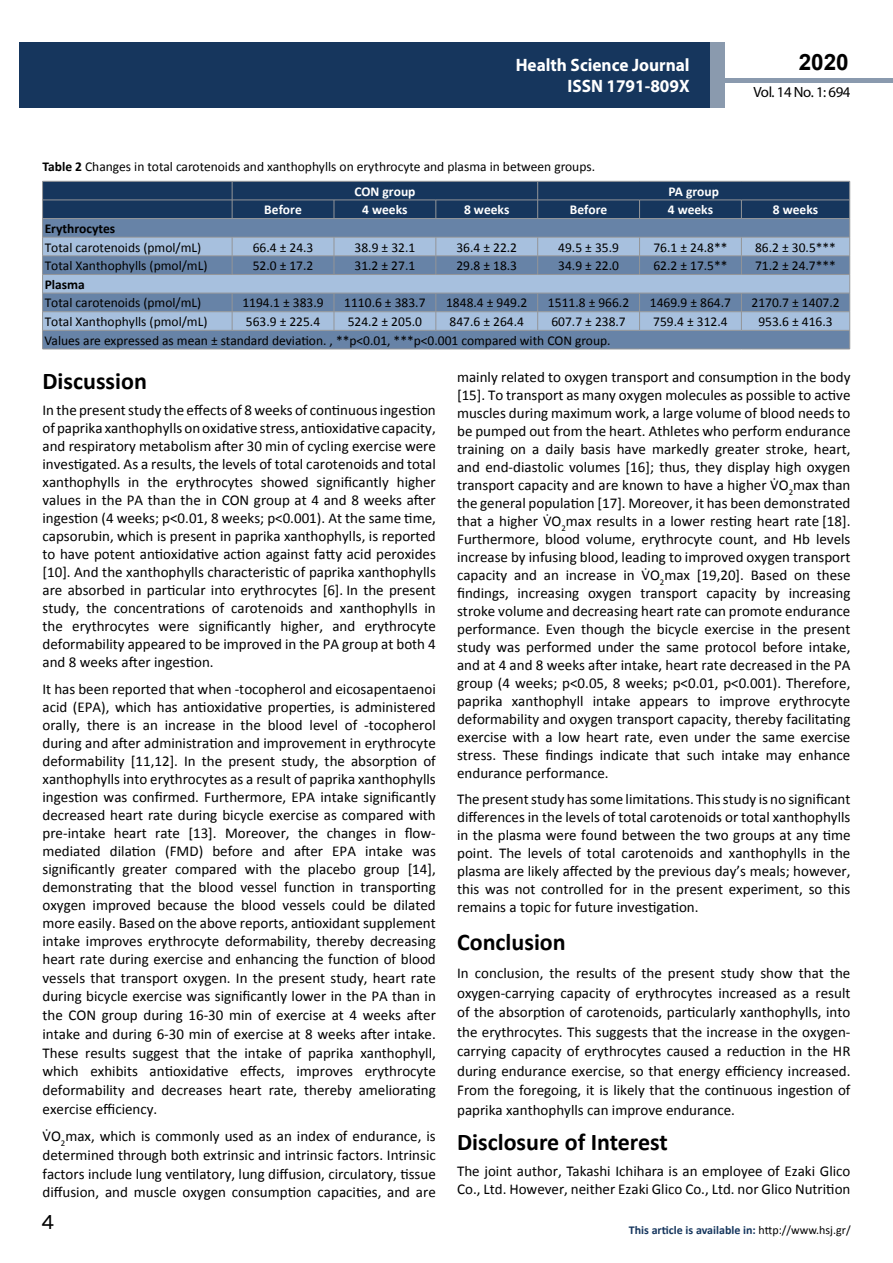
<style>
.page{position:relative;width:893px;height:1263px;background:#fff}
.page>*{position:absolute;margin:0;border:0;box-sizing:border-box;transform-origin:0 0}
.t1{font:25.5px "Tunga";color:#000}
.t2{font:700 24px "Calibri";color:#000}
.t3{font:700 22.5px "Arial";color:#000}
.t4{font:700 18px/21.6px "Myriad Pro";color:#fff;text-align:right;scale:.96 1}
.t5{font:15px/18px "Calibri";color:#000;text-align:justify}
.t6{font:14.85px "Myriad Pro";letter-spacing:-.03em;color:#000}
.t7{font:13.5px "Calibri";color:#000}
.t8{font:700 13.5px "Calibri";color:#fff}
.t9{font:700 13.5px "Calibri";color:#000}
.t10{font:700 12px "Calibri";color:#16365d}
.s1{font-weight:700}
.s2{font-weight:400;color:#000}
</style>
<div class="page">
<hr style="left:725px;top:78px;width:168px;height:4px;background:#8a9aae">
<div style="left:19px;top:42px;width:690px;height:66px;background:#16365d"></div>
<div style="left:709px;top:42px;width:16px;height:66px;background:#8a9aae"></div>
<hr style="left:43px;top:349px;width:189px;height:1px;background:#939598">
<hr style="left:232px;top:349px;width:102px;height:1px;background:#939598">
<hr style="left:334px;top:349px;width:102px;height:1px;background:#939598">
<hr style="left:436px;top:349px;width:102px;height:1px;background:#939598">
<hr style="left:538px;top:349px;width:102px;height:1px;background:#939598">
<hr style="left:639px;top:349px;width:102px;height:1px;background:#939598">
<hr style="left:741px;top:349px;width:109px;height:1px;background:#939598">
<svg style="left:42px;top:181px;width:808px;height:168px;background:#6d87a8"></svg>
<hr style="left:538px;top:200px;width:102px;height:1px;background:#939598">
<hr style="left:639px;top:200px;width:102px;height:1px;background:#939598">
<hr style="left:741px;top:200px;width:109px;height:1px;background:#939598">
<p class="t4" style="left:517px;top:53px;width:198px">ARCHIVOS DE MEDICINA<br>ISSN 169 - 465</p>
<h3 class="t3" style="left:799px;top:47px;width:52px">2020</h3>
<p class="t4" style="left:516px;top:53px;width:183px">Health Science Journal<br>ISSN 1791-809X</p>
<p class="t6" style="left:754px;top:83px;width:98px">Vol. 14 No. 1: 694</p>
<p class="t7" style="left:42px;top:158px;width:554px"><span class="s1">Table 2</span> Changes in total carotenoids and xanthophylls on erythrocyte and plasma in between groups.</p>
<p class="t8" style="left:354px;top:183px;width:63px">CON group</p>
<p class="t8" style="left:668px;top:183px;width:52px">PA group</p>
<p class="t8" style="left:264px;top:201px;width:39px">Before</p>
<p class="t8" style="left:362px;top:201px;width:47px">4 weeks</p>
<p class="t8" style="left:464px;top:201px;width:47px">8 weeks</p>
<p class="t8" style="left:570px;top:201px;width:39px">Before</p>
<p class="t8" style="left:668px;top:201px;width:47px">4 weeks</p>
<p class="t8" style="left:773px;top:201px;width:47px">8 weeks</p>
<p class="t9" style="left:45px;top:220px;width:72px">Erythrocytes</p>
<p class="t7" style="left:45px;top:239px;width:158px">Total carotenoids (pmol/mL)</p>
<p class="t7" style="left:253px;top:239px;width:62px">66.4 ± 24.3</p>
<p class="t7" style="left:355px;top:239px;width:62px">38.9 ± 32.1</p>
<p class="t7" style="left:456px;top:239px;width:62px">36.4 ± 22.2</p>
<p class="t7" style="left:558px;top:239px;width:62px">49.5 ± 35.9</p>
<p class="t7" style="left:653px;top:239px;width:76px">76.1 ± 24.8**</p>
<p class="t7" style="left:755px;top:239px;width:82px">86.2 ± 30.5***</p>
<p class="t7" style="left:45px;top:257px;width:164px">Total Xanthophylls (pmol/mL)</p>
<p class="t7" style="left:253px;top:257px;width:62px">52.0 ± 17.2</p>
<p class="t7" style="left:355px;top:257px;width:62px">31.2 ± 27.1</p>
<p class="t7" style="left:456px;top:257px;width:62px">29.8 ± 18.3</p>
<p class="t7" style="left:558px;top:257px;width:62px">34.9 ± 22.0</p>
<p class="t7" style="left:653px;top:257px;width:76px">62.2 ± 17.5**</p>
<p class="t7" style="left:755px;top:257px;width:82px">71.2 ± 24.7***</p>
<p class="t9" style="left:45px;top:276px;width:42px">Plasma</p>
<p class="t7" style="left:45px;top:294px;width:158px">Total carotenoids (pmol/mL)</p>
<p class="t7" style="left:242px;top:294px;width:83px">1194.1 ± 383.9</p>
<p class="t7" style="left:344px;top:294px;width:83px">1110.6 ± 383.7</p>
<p class="t7" style="left:446px;top:294px;width:83px">1848.4 ± 949.2</p>
<p class="t7" style="left:548px;top:294px;width:83px">1511.8 ± 966.2</p>
<p class="t7" style="left:650px;top:294px;width:83px">1469.9 ± 864.7</p>
<p class="t7" style="left:751px;top:294px;width:90px">2170.7 ± 1407.2</p>
<p class="t7" style="left:45px;top:313px;width:164px">Total Xanthophylls (pmol/mL)</p>
<p class="t7" style="left:246px;top:313px;width:76px">563.9 ± 225.4</p>
<p class="t7" style="left:348px;top:313px;width:76px">524.2 ± 205.0</p>
<p class="t7" style="left:450px;top:313px;width:76px">847.6 ± 264.4</p>
<p class="t7" style="left:551px;top:313px;width:76px">607.7 ± 238.7</p>
<p class="t7" style="left:653px;top:313px;width:76px">759.4 ± 312.4</p>
<p class="t7" style="left:758px;top:313px;width:76px">953.6 ± 416.3</p>
<p class="t7" style="left:45px;top:332px;width:567px">Values are expressed as mean ± standard deviation. , **p&lt;0.01, ***p&lt;0.001 compared with CON group.</p>
<h2 class="t2" style="left:43px;top:365px;width:106px">Discussion</h2>
<p class="t5" style="left:43px;top:401px;width:395px">In the presentstudy the effects of 8 weeks of continuousingestion of paprika xanthophylls on oxidative stress, antioxidative capacity, and respiratory metabolism after 30 min of cycling exercise were investigated. As a results, the levels of total carotenoids and total xanthophylls in the erythrocytes showed significantly higher values in the PA than the in CON group at 4 and 8 weeks after ingestion (4 weeks; p&lt;0.01, 8 weeks; p&lt;0.001). At the same time, capsorubin, which is present in paprika xanthophylls, is reported to have potent antioxidative action against fatty acid peroxides [10]. And the xanthophylls characteristic of paprika xanthophylls are absorbed in particular into erythrocytes [6]. In the present study, the concentrations of carotenoids and xanthophylls in the erythrocytes were significantly higher, and erythrocyte deformability appeared to be improved in the PA group at both 4 and 8 weeks after ingestion.</p>
<p class="t5" style="left:43px;top:680px;width:395px">It has been reported that when -tocopherol and eicosapentaenoi acid (EPA), which has antioxidative properties, is administered orally, there is an increase in the blood level of -tocopherol during and after administration and improvement in erythrocyte deformability [11,12]. In the present study, the absorption of xanthophylls into erythrocytes as a result of paprika xanthophylls ingestion was confirmed. Furthermore, EPA intake significantly decreased heart rate during bicycle exercise as compared with pre-intake heart rate [13]. Moreover, the changes in flow&shy;mediated dilation (FMD) before and after EPA intake was significantly greater compared with the placebo group [14], demonstrating that the blood vessel function in transporting oxygen improved because the blood vessels could be dilated more easily. Based on the above reports, antioxidant supplement intake improves erythrocyte deformability, thereby decreasing heart rate during exercise and enhancing the function of blood vessels that transport oxygen. In the present study, heart rate during bicycle exercise was significantly lower in the PA than in the CON group during 16-30 min of exercise at 4 weeks after intake and during 6-30 min of exercise at 8 weeks after intake.<br>These results suggest that the intake of paprika xanthophyll, which exhibits antioxidative effects, improves erythrocyte deformability and decreases heart rate, thereby ameliorating exercise efficiency.</p>
<p class="t5" style="left:43px;top:1127px;width:395px;line-height:18.8px">V̇O<sub>2</sub>max, which is commonly used as an index of endurance, is determined through both extrinsic and intrinsic factors. Intrinsic factors include lung ventilatory, lung diffusion, circulatory, tissue diffusion, and muscle oxygen consumption capacities, and are</p>
<h1 class="t1" style="left:41px;top:1205px;width:15px">4</h1>
<p class="t5" style="left:457px;top:368px;width:395px">mainly related to oxygen transport and consumption in the body [15]. To transport as many oxygen molecules as possible to active muscles during maximum work, a large volume of blood needs to be pumped out from the heart. Athletes who perform endurance training on a daily basis have markedly greater stroke, heart, and end-diastolic volumes [16]; thus, they display high oxygen transport capacity and are known to have a higher V̇O<sub>2</sub>max than the general population [17]. Moreover, it has been demonstrated that a higher V̇O<sub>2</sub>max results in a lower resting heart rate [18].<br>Furthermore, blood volume, erythrocyte count, and Hb levels increase by infusing blood, leading to improved oxygen transport capacity and an increase in V̇O<sub>2</sub>max [19,20]. Based on these findings, increasing oxygen transport capacity by increasing stroke volume and decreasing heart rate can promote endurance performance. Even though the bicycle exercise in the present study was performed under the same protocol before intake, and at 4 and 8 weeks after intake, heart rate decreased in the PA group (4 weeks; p&lt;0.05, 8 weeks; p&lt;0.01, p&lt;0.001). Therefore, paprika xanthophyll intake appears to improve erythrocyte deformability and oxygen transport capacity, thereby facilitating exercise with a low heart rate, even under the same exercise stress. These findings indicate that such intake may enhance endurance performance.</p>
<p class="t5" style="left:457px;top:790px;width:395px">The presentstudy hassome limitations. Thisstudy is no significant differences in the levels of total carotenoids or total xanthophylls in the plasma were found between the two groups at any time point. The levels of total carotenoids and xanthophylls in the plasma are likely affected by the previous day’s meals; however, this was not controlled for in the present experiment, so this remains a topic for future investigation.</p>
<h2 class="t2" style="left:457px;top:927px;width:110px">Conclusion</h2>
<p class="t5" style="left:457px;top:964px;width:395px;line-height:19.5px">In conclusion, the results of the present study show that the oxygen-carrying capacity of erythrocytes increased as a result of the absorption of carotenoids, particularly xanthophylls, into the erythrocytes. This suggests that the increase in the oxygen&shy;carrying capacity of erythrocytes caused a reduction in the HR during endurance exercise, so that energy efficiency increased.<br>From the foregoing, it is likely that the continuous ingestion of paprika xanthophylls can improve endurance.</p>
<h2 class="t2" style="left:457px;top:1126px;width:212px">Disclosure of Interest</h2>
<p class="t5" style="left:457px;top:1162px;width:395px">The joint author, Takashi Ichihara is an employee of Ezaki Glico<br>Co., Ltd. However, neither Ezaki Glico Co., Ltd. nor Glico Nutrition</p>
<p class="t10" style="left:629px;top:1223px;width:223px">This article is available in: <span class="s2">http://www.hsj.gr/</span></p>
</div>
